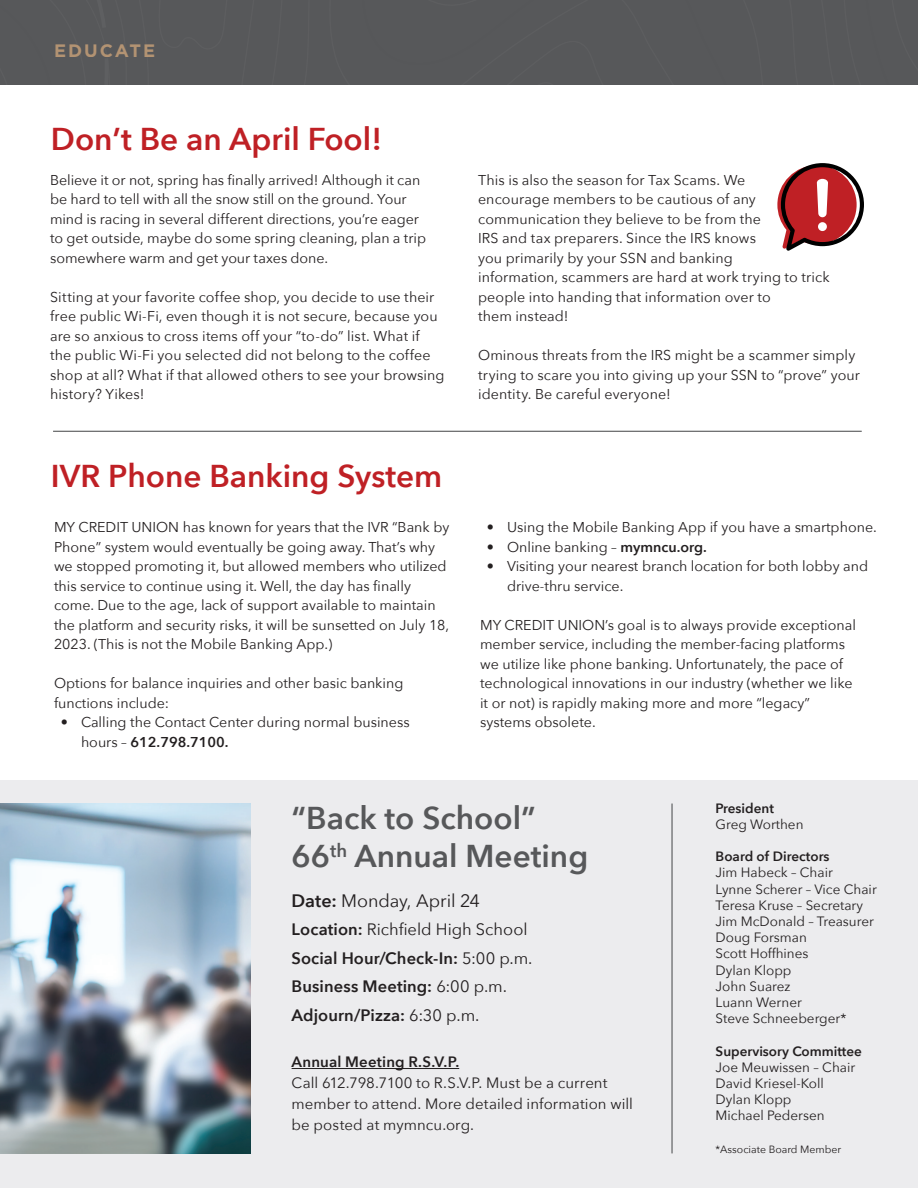
<style>
.page{position:relative;width:918px;height:1188px;background:#fff}
.page>*{position:absolute;margin:0;border:0;box-sizing:border-box;transform-origin:0 0}
.t1{font:600 31.5px "Avenir Next";color:#bf2025}
.t2{font:600 31.5px/37.8px "Avenir Next";color:#57585a}
.t3{font:18px "Avenir Next";letter-spacing:-.005em;color:#231f20}
.t4{font:700 18px "Gotham";letter-spacing:.11em;color:#caa279}
.t5{font:600 16.5px/28.5px "Avenir Next";letter-spacing:.005em;color:#231f20}
.t6{font:15px/21px "Avenir Next";letter-spacing:.005em;color:#231f20}
.t7{font:14.25px/19.5px "Avenir Next";color:#231f20}
.t8{font:13.5px/16.2px "Avenir Next";color:#231f20}
.t9{font:600 13.5px "Avenir Next";color:#231f20}
.t10{font:10.5px "Avenir Next";color:#231f20}
.s1{font-weight:600}
.s2{font-weight:400}
</style>
<div class="page">
<div style="left:0;top:781px;width:918px;height:407px;background:#ececee"></div>
<div style="left:302px;top:0;width:149px;height:84px;background:#57585a"></div>
<div style="left:451px;top:0;width:467px;height:84px;background:#57585a"></div>
<div style="left:0;top:0;width:302px;height:84px;background:#57585a"></div>
<hr style="left:292px;top:1068px;width:167px;height:1px;background:#231f20">
<hr style="left:671px;top:804px;width:2px;height:349px;background:#57585a">
<img style="left:0;top:804px;width:251px;height:349px">
<hr style="left:53px;top:431px;width:809px;height:1px;background:#57585a">
<svg style="left:777px;top:163px;width:87px;height:88px"></svg>
<div style="left:818px;top:222px;width:9px;height:9px;background:#fff;border-radius:50%"></div>
<p class="t4" style="left:54px;top:38px;width:103px">EDUCATE</p>
<p class="t1" style="left:51px;top:112px;width:333px">Don’t Be an April Fool!</p>
<p class="t7" style="left:50px;top:170px;width:378px">Believe it or not, spring has finally arrived! Although it can be hard to tell with all the snow still on the ground. Your mind is racing in several different directions, you’re eager to get outside, maybe do some spring cleaning, plan a trip somewhere warm and get your taxes done.</p>
<p class="t7" style="left:50px;top:287px;width:396px">Sitting at your favorite coffee shop, you decide to use their free public Wi-Fi, even though it is not secure, because you are so anxious to cross items off your “to-do” list. What if the public Wi-Fi you selected did not belong to the coffee shop at all? What if that allowed others to see your browsing history? Yikes!</p>
<p class="t1" style="left:51px;top:449px;width:393px">IVR Phone Banking System</p>
<p class="t7" style="left:54px;top:517px;width:397px">MY CREDIT UNION has known for years that the IVR “Bank by Phone” system would eventually be going away. That’s why we stopped promoting it, but allowed members who utilized this service to continue using it. Well, the day has finally come. Due to the age, lack of support available to maintain the platform and security risks, it will be sunsetted on July 18, 2023. (This is not the Mobile Banking App.)</p>
<p class="t7" style="left:54px;top:673px;width:351px">Options for balance inquiries and other basic banking functions include:</p>
<p class="t7" style="left:81px;top:712px;width:330px;text-indent:-20px">• Calling the Contact Center during normal business hours – <span class="s1">612.798.7100.</span></p>
<p class="t7" style="left:478px;top:170px;width:353px">This is also the season for Tax Scams. We<br>encourage members to be cautious of any communication they believe to be from the<br>IRS and tax preparers. Since the IRS knows<br>you primarily by your SSN and banking<br>information, scammers are hard at work trying to trick people into handing that information over to<br>them instead!</p>
<p class="t7" style="left:478px;top:345px;width:383px">Ominous threats from the IRS might be a scammer simply trying to scare you into giving up your SSN to “prove” your identity. Be careful everyone!</p>
<p class="t7" style="left:487px;top:517px;width:392px">• Using the Mobile Banking App if you have a smartphone.</p>
<p class="t7" style="left:487px;top:537px;width:221px">• Online banking – <span class="s1">mymncu.org.</span></p>
<p class="t7" style="left:507px;top:556px;width:363px;text-indent:-20px">• Visiting your nearest branch location for both lobby and drive-thru service.</p>
<p class="t7" style="left:480px;top:615px;width:377px">MY CREDIT UNION’s goal is to always provide exceptional member service, including the member-facing platforms we utilize like phone banking. Unfortunately, the pace of technological innovations in our industry (whether we like it or not) is rapidly making more and more “legacy” systems obsolete.</p>
<p class="t2" style="left:292px;top:799px;width:298px">“Back to School”<br>66<sup>th</sup> Annual Meeting</p>
<p class="t3" style="left:292px;top:885px;width:190px"><span class="s1">Date:</span> Monday, April 24</p>
<p class="t5" style="left:292px;top:915px;width:243px">Location: <span class="s2">Richfield High School<br></span>Social Hour/Check-In: <span class="s2">5:00 p.m.</span></p>
<p class="t5" style="left:292px;top:972px;width:217px">Business Meeting: <span class="s2">6:00 p.m.</span></p>
<p class="t5" style="left:292px;top:1000px;width:189px">Adjourn/Pizza: <span class="s2">6:30 p.m.</span></p>
<p class="t6" style="left:292px;top:1051px;width:343px"><span class="s1">Annual Meeting R.S.V.P.<br></span>Call 612.798.7100 to R.S.V.P. Must be a current member to attend. More detailed information will be posted at mymncu.org.</p>
<p class="t8" style="left:716px;top:799px;width:89px"><span class="s1">President<br></span>Greg Worthen</p>
<p class="t9" style="left:716px;top:845px;width:115px">Board of Directors</p>
<p class="t8" style="left:716px;top:864px;width:119px">Jim Habeck – Chair</p>
<p class="t8" style="left:716px;top:880px;width:163px">Lynne Scherer – Vice Chair</p>
<p class="t8" style="left:716px;top:896px;width:149px">Teresa Kruse – Secretary</p>
<p class="t8" style="left:716px;top:913px;width:160px">Jim McDonald – Treasurer</p>
<p class="t8" style="left:716px;top:929px;width:93px">Doug Forsman</p>
<p class="t8" style="left:716px;top:945px;width:94px">Scott Hoffhines</p>
<p class="t8" style="left:716px;top:961px;width:77px">Dylan Klopp</p>
<p class="t8" style="left:716px;top:977px;width:76px">John Suarez</p>
<p class="t8" style="left:716px;top:994px;width:88px">Luann Werner</p>
<p class="t8" style="left:716px;top:1010px;width:132px">Steve Schneeberger*</p>
<p class="t9" style="left:716px;top:1039px;width:148px">Supervisory Committee</p>
<p class="t8" style="left:716px;top:1058px;width:141px">Joe Meuwissen – Chair</p>
<p class="t8" style="left:716px;top:1075px;width:110px">David Kriesel-Koll</p>
<p class="t8" style="left:716px;top:1091px;width:77px">Dylan Klopp</p>
<p class="t8" style="left:716px;top:1107px;width:110px">Michael Pedersen</p>
<p class="t10" style="left:716px;top:1140px;width:127px">*Associate Board Member</p>
</div>
